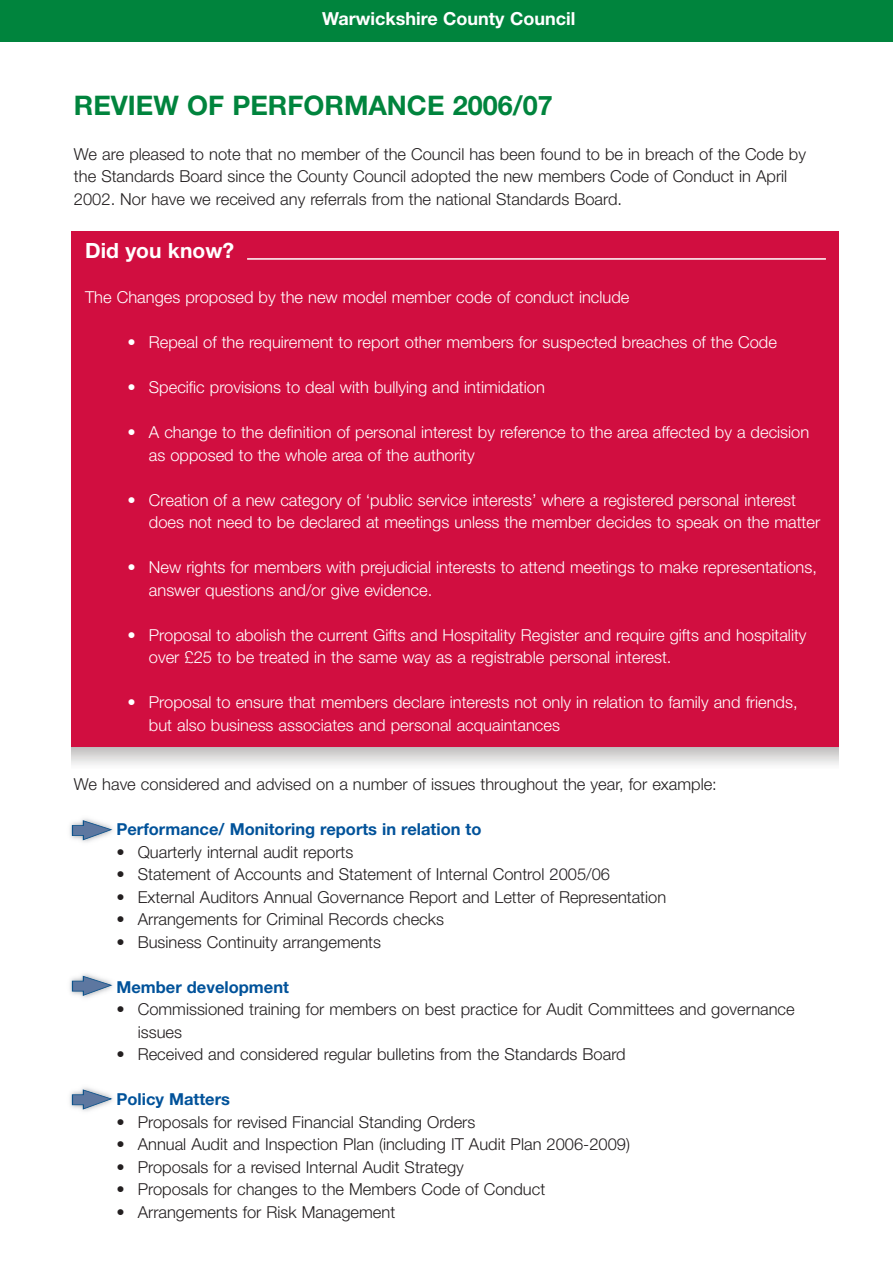
<style>
.page{position:relative;width:893px;height:1263px;background:#fff}
.page>*{position:absolute;margin:0;border:0;box-sizing:border-box;transform-origin:0 0}
.t1{font:700 27px "Helvetica Neue";color:#00843d}
.t2{font:700 21px "Helvetica Neue";color:#fff}
.t3{font:700 18px "Helvetica Neue";color:#fff}
.t4{font:300 16.5px/22.5px "Helvetica Neue";color:#231f20}
.t5{font:300 16.5px/22.5px "Helvetica Neue";color:#fff}
.t6{font:700 16.5px "Helvetica Neue";color:#01529a}
</style>
<div class="page">
<div style="left:72px;top:232px;width:767px;height:515px;background:#d10e40"></div>
<hr style="left:247px;top:258px;width:579px;height:2px;background:#fff">
<img style="left:70px;top:818px;width:43px;height:24px">
<svg style="left:72px;top:820px;width:40px;height:20px"></svg>
<img style="left:70px;top:974px;width:43px;height:24px">
<svg style="left:72px;top:976px;width:40px;height:20px"></svg>
<img style="left:70px;top:1087px;width:43px;height:24px">
<svg style="left:72px;top:1089px;width:40px;height:21px"></svg>
<div style="left:0;top:0;width:893px;height:41px;background:#00843d"></div>
<p class="t3" style="left:322px;top:13px;width:255px">Warwickshire County Council</p>
<h1 class="t1" style="left:74px;top:96px;width:480px">REVIEW OF PERFORMANCE 2006/07</h1>
<p class="t4" style="left:74px;top:144px;width:733px">We are pleased to note that no member of the Council has been found to be in breach of the Code by the Standards Board since the County Council adopted the new members Code of Conduct in April<br>2002. Nor have we received any referrals from the national Standards Board.</p>
<p class="t2" style="left:85px;top:243px;width:150px">Did you know?</p>
<p class="t5" style="left:85px;top:288px;width:546px">The Changes proposed by the new model member code of conduct include</p>
<p class="t5" style="left:128px;top:333px;width:651px">• Repeal of the requirement to report other members for suspected breaches of the Code</p>
<p class="t5" style="left:128px;top:378px;width:419px">• Specific provisions to deal with bullying and intimidation</p>
<p class="t5" style="left:149px;top:423px;width:662px;text-indent:-21px">• A change to the definition of personal interest by reference to the area affected by a decision as opposed to the whole area of the authority</p>
<p class="t5" style="left:149px;top:490px;width:673px;text-indent:-21px">• Creation of a new category of ‘public service interests’ where a registered personal interest does not need to be declared at meetings unless the member decides to speak on the matter</p>
<p class="t5" style="left:149px;top:558px;width:670px;text-indent:-21px">• New rights for members with prejudicial interests to attend meetings to make representations, answer questions and/or give evidence.</p>
<p class="t5" style="left:149px;top:625px;width:659px;text-indent:-21px">• Proposal to abolish the current Gifts and Hospitality Register and require gifts and hospitality over £25 to be treated in the same way as a registrable personal interest.</p>
<p class="t5" style="left:149px;top:693px;width:650px;text-indent:-21px">• Proposal to ensure that members declare interests not only in relation to family and friends, but also business associates and personal acquaintances</p>
<p class="t4" style="left:74px;top:774px;width:644px">We have considered and advised on a number of issues throughout the year, for example:</p>
<p class="t6" style="left:116px;top:823px;width:366px">Performance/ Monitoring reports in relation to</p>
<p class="t4" style="left:116px;top:842px;width:238px">• Quarterly internal audit reports</p>
<p class="t4" style="left:116px;top:864px;width:495px">• Statement of Accounts and Statement of Internal Control 2005/06</p>
<p class="t4" style="left:116px;top:887px;width:551px">• External Auditors Annual Governance Report and Letter of Representation</p>
<p class="t4" style="left:116px;top:909px;width:329px">• Arrangements for Criminal Records checks</p>
<p class="t4" style="left:116px;top:932px;width:266px">• Business Continuity arrangements</p>
<p class="t6" style="left:116px;top:981px;width:174px">Member development</p>
<p class="t4" style="left:138px;top:999px;width:658px;text-indent:-21px">• Commissioned training for members on best practice for Audit Committees and governance issues</p>
<p class="t4" style="left:116px;top:1044px;width:511px">• Received and considered regular bulletins from the Standards Board</p>
<p class="t6" style="left:116px;top:1093px;width:115px">Policy Matters</p>
<p class="t4" style="left:116px;top:1112px;width:360px">• Proposals for revised Financial Standing Orders</p>
<p class="t4" style="left:116px;top:1134px;width:515px">• Annual Audit and Inspection Plan (including IT Audit Plan 2006-2009)</p>
<p class="t4" style="left:116px;top:1157px;width:349px">• Proposals for a revised Internal Audit Strategy</p>
<p class="t4" style="left:116px;top:1179px;width:430px">• Proposals for changes to the Members Code of Conduct</p>
<p class="t4" style="left:116px;top:1202px;width:280px">• Arrangements for Risk Management</p>
</div>
